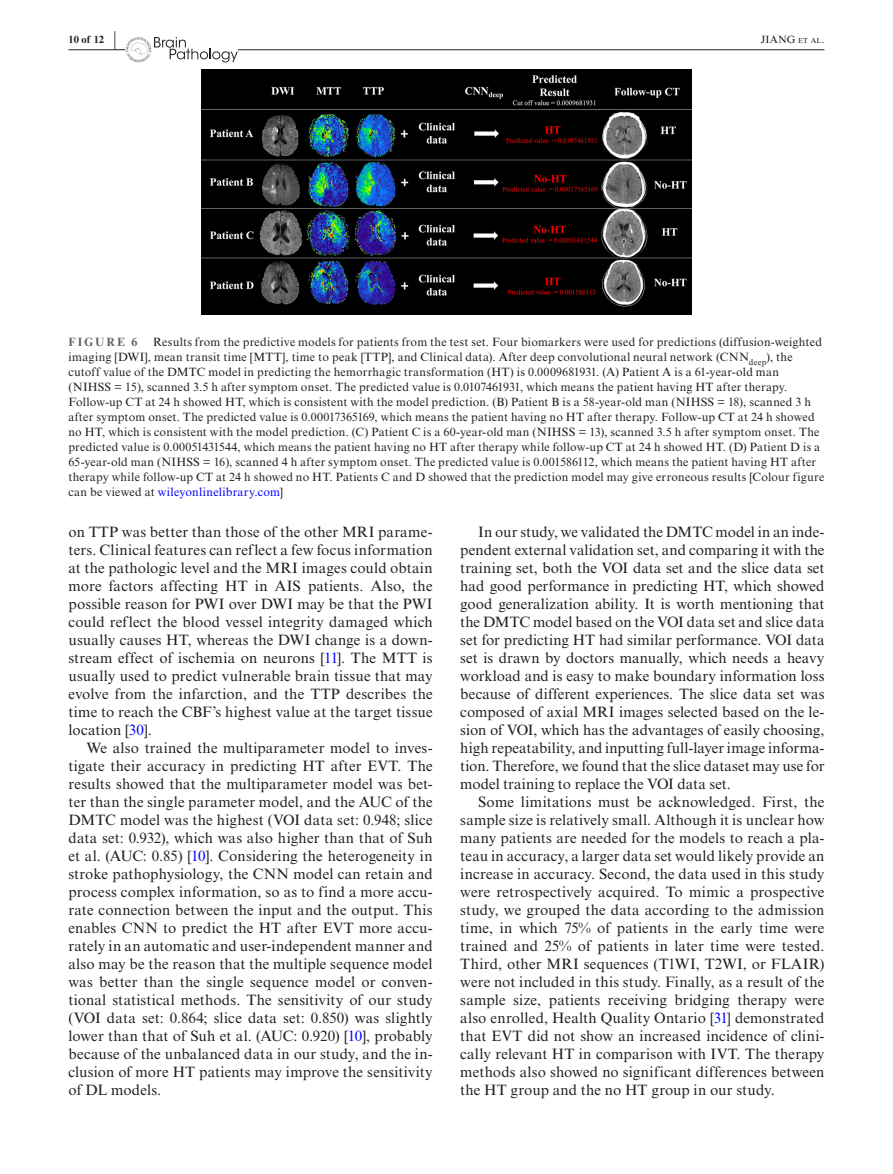
<style>
.page{position:relative;width:893px;height:1174px;background:#fff}
.page>*{position:absolute;margin:0;border:0;box-sizing:border-box;transform-origin:0 0}
.t1{font:15px/18px "Times New Roman MT Std";letter-spacing:.01em;color:#231f20;text-align:justify}
.t2{font:12px/15px "Times New Roman MT Std";letter-spacing:.02em;color:#231f20}
.t3{font:700 12px "Times New Roman MT Std";letter-spacing:.175em;color:#636366}
.t4{font:10.5px "Times New Roman MT Std";letter-spacing:.025em;color:#231f20}
.t5{font:700 10.5px "Times New Roman MT Std";color:#231f20}
.s1{font-size:20.25px}
.s2{font-size:7.35px}
.s3{color:#00f}
</style>
<div class="page">
<hr style="left:68px;top:49px;width:756px;height:1px;background:#231f20">
<svg style="left:126px;top:37px;width:112px;height:25px"></svg>
<img style="left:202px;top:69px;width:489px;height:246px">
<p class="t5" style="left:68px;top:33px;width:49px">10 of 12 <span class="s1">|</span></p>
<p class="t4" style="left:761px;top:33px;width:65px">JIANG <span class="s2">et al</span>.</p>
<p class="t2" style="left:68px;top:334px;width:757px;text-indent:85px">Results from the predictive models for patients from the test set. Four biomarkers were used for predictions (diffusion-weighted imaging [DWI], mean transit time [MTT], time to peak [TTP], and Clinical data). After deep convolutional neural network (CNN<sub>deep</sub>), the cutoff value of the DMTC model in predicting the hemorrhagic transformation (HT) is 0.0009681931. (A) Patient A is a 61-year-old man (NIHSS = 15), scanned 3.5 h after symptom onset. The predicted value is 0.0107461931, which means the patient having HT after therapy.<br>Follow-up CT at 24 h showed HT, which is consistent with the model prediction. (B) Patient B is a 58-year-old man (NIHSS = 18), scanned 3 h after symptom onset. The predicted value is 0.00017365169, which means the patient having no HT after therapy. Follow-up CT at 24 h showed no HT, which is consistent with the model prediction. (C) Patient C is a 60-year-old man (NIHSS = 13), scanned 3.5 h after symptom onset. The predicted value is 0.00051431544, which means the patient having no HT after therapy while follow-up CT at 24 h showed HT. (D) Patient D is a 65-year-old man (NIHSS = 16), scanned 4 h after symptom onset. The predicted value is 0.001586112, which means the patient having HT after therapy while follow-up CT at 24 h showed no HT. Patients C and D showed that the prediction model may give erroneous results [Colour figure can be viewed at <span class="s3">wileyonlinelibrary.com</span>]</p>
<p class="t3" style="left:68px;top:334px;width:71px">FIGURE 6</p>
<p class="t1" style="left:68px;top:523px;width:366px">on TTP was better than those of the other MRI parame&shy;ters. Clinical features can reflect a few focus information at the pathologic level and the MRI images could obtain more factors affecting HT in AIS patients. Also, the possible reason for PWI over DWI may be that the PWI could reflect the blood vessel integrity damaged which usually causes HT, whereas the DWI change is a down&shy;stream effect of ischemia on neurons [<span class="s3">11</span>]. The MTT is usually used to predict vulnerable brain tissue that may evolve from the infarction, and the TTP describes the time to reach the CBF’s highest value at the target tissue location [<span class="s3">30</span>].</p>
<p class="t1" style="left:68px;top:739px;width:366px;text-indent:18px">We also trained the multiparameter model to inves&shy;tigate their accuracy in predicting HT after EVT. The results showed that the multiparameter model was bet&shy;ter than the single parameter model, and the AUC of the DMTC model was the highest (VOI data set: 0.948; slice data set: 0.932), which was also higher than that of Suh et al. (AUC: 0.85) [<span class="s3">10</span>]. Considering the heterogeneity in stroke pathophysiology, the CNN model can retain and process complex information, so as to find a more accu&shy;rate connection between the input and the output. This enables CNN to predict the HT after EVT more accu&shy;rately in an automatic and user-independent manner and also may be the reason that the multiple sequence model was better than the single sequence model or conven&shy;tional statistical methods. The sensitivity of our study (VOI data set: 0.864; slice data set: 0.850) was slightly lower than that of Suh et al. (AUC: 0.920) [<span class="s3">10</span>], probably because of the unbalanced data in our study, and the in&shy;clusion of more HT patients may improve the sensitivity of DL models.</p>
<p class="t1" style="left:460px;top:523px;width:366px;text-indent:18px">In our study, we validated the DMTC model in an inde&shy;pendent external validation set, and comparing it with the training set, both the VOI data set and the slice data set had good performance in predicting HT, which showed good generalization ability. It is worth mentioning that the DMTC model based on the VOI data set and slice data set for predicting HT had similar performance. VOI data set is drawn by doctors manually, which needs a heavy workload and is easy to make boundary information loss because of different experiences. The slice data set was composed of axial MRI images selected based on the le&shy;sion of VOI, which has the advantages of easily choosing, high repeatability, and inputting full-layer image informa&shy;tion. Therefore, we found that the slice dataset may use for model training to replace the VOI data set.</p>
<p class="t1" style="left:460px;top:793px;width:366px;text-indent:18px">Some limitations must be acknowledged. First, the sample size is relatively small. Although it is unclear how many patients are needed for the models to reach a pla&shy;teau in accuracy, a larger data set would likely provide an increase in accuracy. Second, the data used in this study were retrospectively acquired. To mimic a prospective study, we grouped the data according to the admission time, in which 75% of patients in the early time were trained and 25% of patients in later time were tested.<br>Third, other MRI sequences (T1WI, T2WI, or FLAIR) were not included in this study. Finally, as a result of the sample size, patients receiving bridging therapy were also enrolled, Health Quality Ontario [<span class="s3">31</span>] demonstrated that EVT did not show an increased incidence of clini&shy;cally relevant HT in comparison with IVT. The therapy methods also showed no significant differences between the HT group and the no HT group in our study.</p>
</div>
